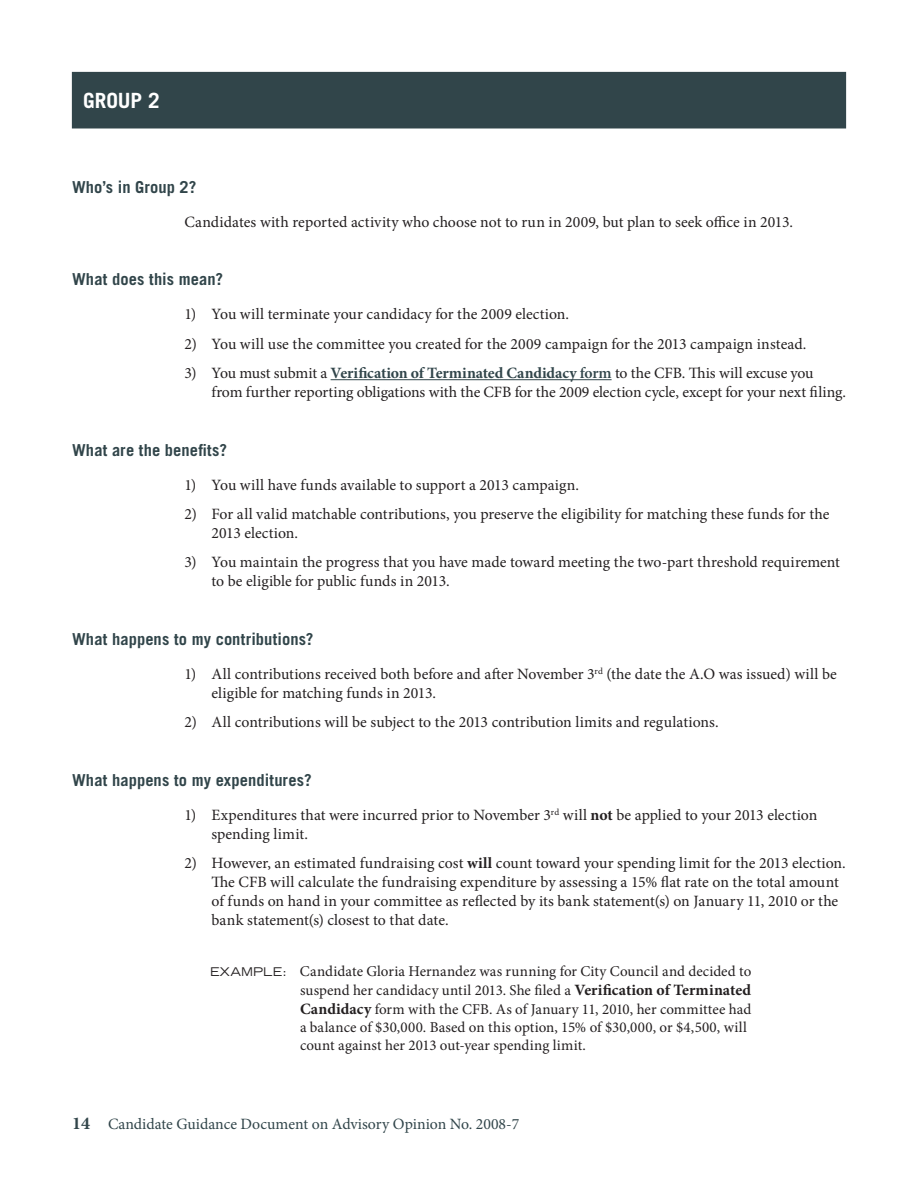
<style>
.page{position:relative;width:918px;height:1188px;background:#fff}
.page>*{position:absolute;margin:0;border:0;box-sizing:border-box;transform-origin:0 0}
.group_answers{font:700 21px "Trade Gothic";letter-spacing:-.005em;color:#fff}
.subhead_1{font:700 16.5px "Trade Gothic";letter-spacing:.01em;color:#31454a}
.level_1_numbers{font:15.75px/18.9px "Minion Pro";color:#231f20}
.group_answers-2{font:15.75px "Minion Pro";letter-spacing:.005em;color:#231f20}
.t1{font:15.75px "Minion Pro";color:#31454a}
.example{font:15px/18.5px "Minion Pro";letter-spacing:.005em;color:#231f20}
.s1{font-weight:700;color:#31454a}
.s2{font-weight:600;color:#31454a}
.s3{font-weight:700}
.s4{font-family:"Trade Gothic LH";font-stretch:expanded;font-size:12px}
.s5{font-weight:700;font-size:15.75px}
.s6{font-weight:700;font-size:18px}
</style>
<div class="page">
<hr style="left:331px;top:379px;width:281px;height:1px;background:#31454a">
<div style="left:72px;top:72px;width:774px;height:56px;background:#31454a"></div>
<p class="group_answers" style="left:83px;top:88px;width:78px">GROUP 2</p>
<p class="subhead_1" style="left:72px;top:177px;width:126px">Who’s in Group 2?</p>
<p class="group_answers-2" style="left:184px;top:211px;width:610px">Candidates with reported activity who choose not to run in 2009, but plan to seek office in 2013.</p>
<p class="subhead_1" style="left:72px;top:269px;width:153px">What does this mean?</p>
<p class="level_1_numbers" style="left:184px;top:305px;width:386px">1) You will terminate your candidacy for the 2009 election.</p>
<p class="level_1_numbers" style="left:184px;top:334px;width:624px">2) You will use the committee you created for the 2009 campaign for the 2013 campaign instead.</p>
<p class="level_1_numbers" style="left:212px;top:364px;width:636px;text-indent:-27px">3) You must submit a <span class="s1">Verification of Terminated Candidacy</span> <span class="s2">form</span> to the CFB. This will excuse you from further reporting obligations with the CFB for the 2009 election cycle, except for your next filing.</p>
<p class="subhead_1" style="left:72px;top:440px;width:157px">What are the benefits?</p>
<p class="level_1_numbers" style="left:184px;top:475px;width:396px">1) You will have funds available to support a 2013 campaign.</p>
<p class="level_1_numbers" style="left:212px;top:505px;width:620px;text-indent:-27px">2) For all valid matchable contributions, you preserve the eligibility for matching these funds for the<br>2013 election.</p>
<p class="level_1_numbers" style="left:212px;top:553px;width:630px;text-indent:-27px">3) You maintain the progress that you have made toward meeting the two-part threshold requirement to be eligible for public funds in 2013.</p>
<p class="subhead_1" style="left:72px;top:629px;width:243px">What happens to my contributions?</p>
<p class="level_1_numbers" style="left:212px;top:665px;width:627px;text-indent:-27px">1) All contributions received both before and after November 3<sup>rd</sup> (the date the A.O was issued) will be eligible for matching funds in 2013.</p>
<p class="level_1_numbers" style="left:184px;top:713px;width:536px">2) All contributions will be subject to the 2013 contribution limits and regulations.</p>
<p class="subhead_1" style="left:72px;top:770px;width:241px">What happens to my expenditures?</p>
<p class="level_1_numbers" style="left:212px;top:806px;width:607px;text-indent:-27px">1) Expenditures that were incurred prior to November 3<sup>rd</sup> will <span class="s3">not</span> be applied to your 2013 election spending limit.</p>
<p class="level_1_numbers" style="left:212px;top:854px;width:636px;text-indent:-27px">2) However, an estimated fundraising cost <span class="s3">will</span> count toward your spending limit for the 2013 election.<br>The CFB will calculate the fundraising expenditure by assessing a 15% flat rate on the total amount of funds on hand in your committee as reflected by its bank statement(s) on January 11, 2010 or the bank statement(s) closest to that date.</p>
<p class="example" style="left:300px;top:962px;width:453px;text-indent:-90px"><span class="s4">EXAMPLE:</span> Candidate Gloria Hernandez was running for City Council and decided to suspend her candidacy until 2013. She filed a <span class="s5">Verification of Terminated Candidacy</span> form with the CFB. As of January 11, 2010, her committee had a balance of $30,000. Based on this option, 15% of $30,000, or $4,500, will count against her 2013 out-year spending limit.</p>
<p class="t1" style="left:72px;top:1113px;width:449px"><span class="s6">14</span> Candidate Guidance Document on Advisory Opinion No. 2008-7</p>
</div>
